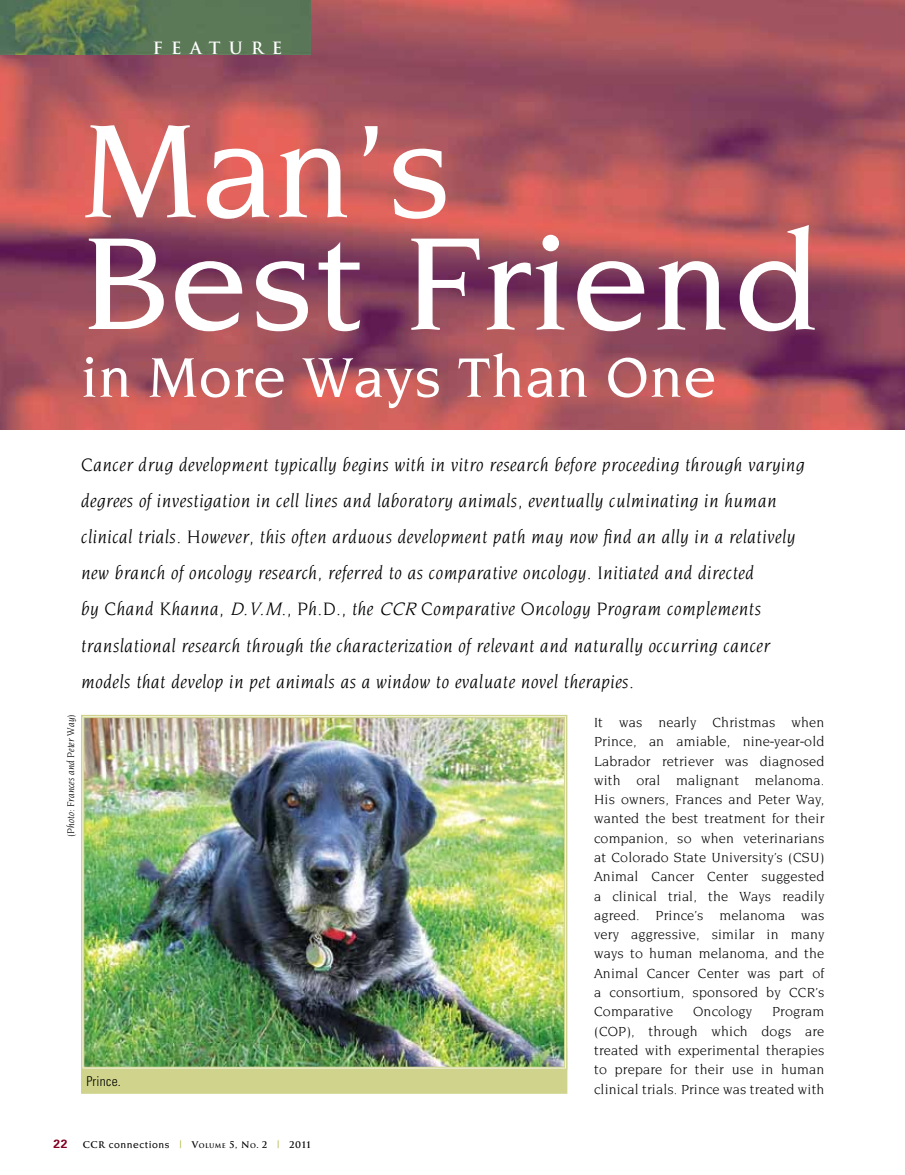
<style>
.page{position:relative;width:905px;height:1175px;background:#fff}
.page>*{position:absolute;margin:0;border:0;box-sizing:border-box;transform-origin:0 0}
.t1{font:500 142.5px/112.5px "Novarese";letter-spacing:.01em;color:#fff}
.t2{font:500 60px "Novarese";letter-spacing:.01em;color:#fff}
.t3{font:italic 19.5px/36px "Novarese";letter-spacing:.02em;color:#000}
.t4{font:700 16.5px "Trajan";letter-spacing:.5em;color:#fff}
.t5{font:14.25px/19.4px "Novarese";letter-spacing:.01em;color:#000;text-align:justify}
.t6{font:300 condensed 13.5px "Univers";letter-spacing:.02em;color:#000}
.t7{font:700 12px "Univers";color:#820024}
.t8{font:500 10.5px "Novarese";letter-spacing:.05em;color:#000}
.t9{font:italic 10.5px "Novarese";color:#000}
.s1{font-family:"Trajan";font-weight:700;font-size:9px}
.s2{color:#9fa617}
.s3{font-family:"Trajan";font-weight:700;font-size:6.3px}
.s4{font-family:"Univers";font-weight:300}
</style>
<div class="page">
<img style="left:0;top:0;width:904px;height:430px">
<img style="left:0;top:0;width:310px;height:54px">
<div style="left:81px;top:1048px;width:486px;height:45px;background:#cfd38b"></div>
<img style="left:81px;top:714px;width:487px;height:356px">
<p class="t4" style="left:153px;top:38px;width:131px">FEATURE</p>
<h1 class="t1" style="left:81px;top:113px;width:740px">Man’s<br>Best Friend</h1>
<h2 class="t2" style="left:81px;top:344px;width:637px">in More Ways Than One</h2>
<p class="t3" style="left:81px;top:447px;width:725px">Cancer drug development typically begins with in vitro research before proceeding through varying degrees of investigation in cell lines and laboratory animals, eventually culminating in human clinical trials. However, this often arduous development path may now find an ally in a relatively new branch of oncology research, referred to as comparative oncology. Initiated and directed<br>by Chand Khanna, D.V.M., Ph.D., the CCR Comparative Oncology Program complements translational research through the characterization of relevant and naturally occurring cancer models that develop in pet animals as a window to evaluate novel therapies.</p>
<p class="t9" style="left:65px;top:837px;width:124px;rotate:-90deg">(Photo: Frances and Peter Way)</p>
<p class="t6" style="left:86px;top:1073px;width:36px">Prince.</p>
<p class="t7" style="left:54px;top:1135px;width:15px">22</p>
<p class="t8" style="left:83px;top:1138px;width:229px"><span class="s1">CCR</span> connections <span class="s2">|</span> <span class="s1">V</span><span class="s3">OLUME</span> <span class="s1">5, N</span><span class="s3">O</span><span class="s1">. 2</span> <span class="s2">|</span> <span class="s1">2011</span></p>
<p class="t5" style="left:594px;top:712px;width:232px">It was nearly Christmas when Prince, an amiable, nine<span class="s4">-</span>year<span class="s4">-</span>old Labrador retriever was diagnosed with oral malignant melanoma.<br>His owners, Frances and Peter Way, wanted the best treatment for their companion, so when veterinarians at Colorado State University’s (CSU)<br>Animal Cancer Center suggested a clinical trial, the Ways readily agreed. Prince’s melanoma was very aggressive, similar in many ways to human melanoma, and the Animal Cancer Center was part of a consortium, sponsored by CCR’s Comparative</p>
<p class="t5" style="left:693px;top:1001px;width:60px">Oncology</p>
<p class="t5" style="left:594px;top:1001px;width:232px;text-indent:178px">Program (COP), through which dogs are treated with experimental therapies to prepare for their use in human clinical trials. Prince was treated with</p>
</div>
